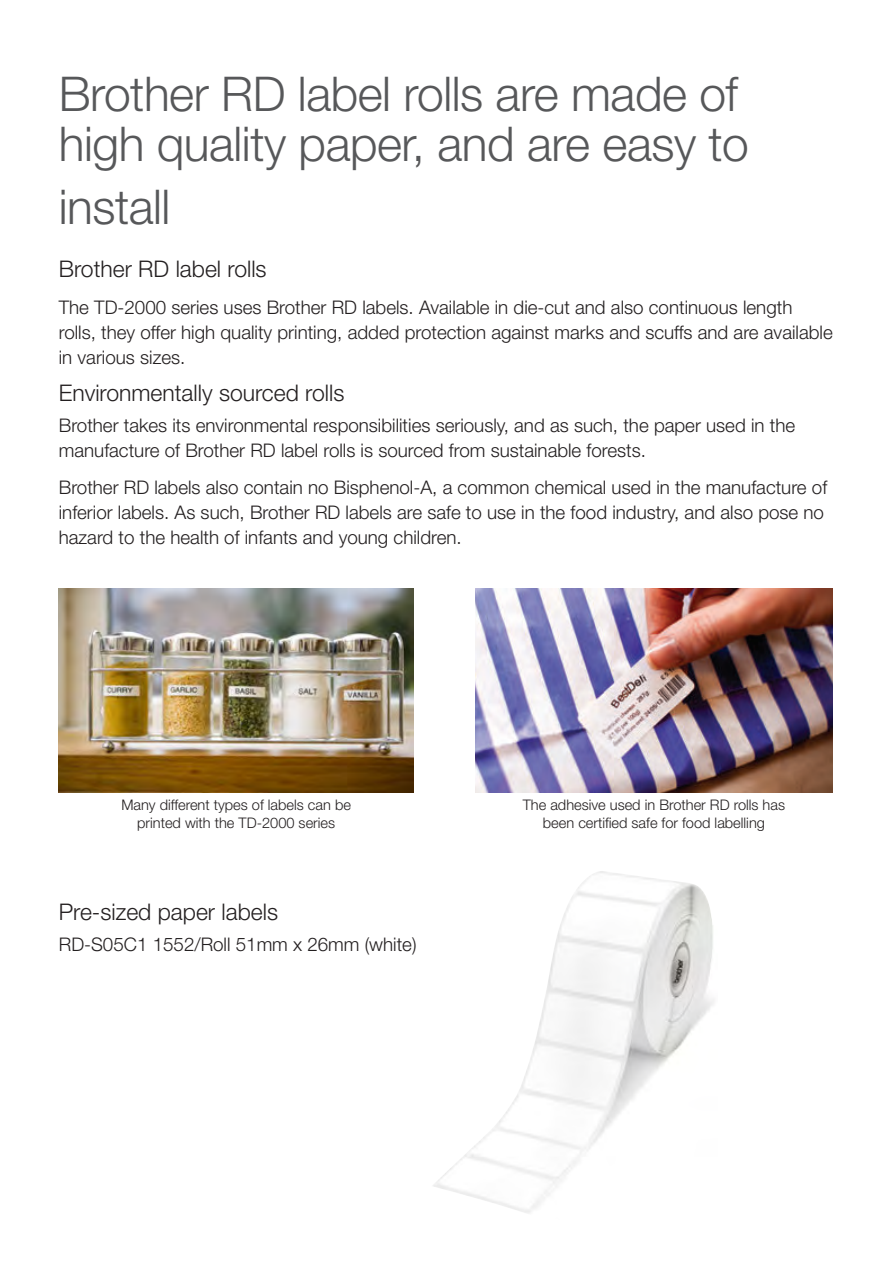
<style>
.page{position:relative;width:893px;height:1263px;background:#fff}
.page>*{position:absolute;margin:0;border:0;box-sizing:border-box;transform-origin:0 0}
.t1{font:300 48px/50.1px "Helvetica Neue LT Std";letter-spacing:-.01em;color:#57585a}
.t2{font:300 22.95px "Helvetica Neue LT Std";color:#231f20}
.t3{font:300 18.75px/25px "Helvetica Neue LT Std";color:#231f20}
.t4{font:300 14.55px/17.5px "Helvetica Neue LT Std";color:#231f20;text-align:center}
</style>
<div class="page">
<img style="left:59px;top:588px;width:354px;height:204px">
<img style="left:476px;top:588px;width:356px;height:204px">
<img style="left:433px;top:871px;width:281px;height:342px">
<h1 class="t1" style="left:59px;top:68px;width:692px">Brother RD label rolls are made of high quality paper, and are easy to</h1>
<h1 class="t1" style="left:59px;top:181px;width:113px">install</h1>
<p class="t2" style="left:59px;top:255px;width:209px">Brother RD label rolls</p>
<p class="t3" style="left:59px;top:295px;width:775px">The TD-2000 series uses Brother RD labels. Available in die-cut and also continuous length rolls, they offer high quality printing, added protection against marks and scuffs and are available in various sizes.</p>
<p class="t2" style="left:59px;top:379px;width:287px">Environmentally sourced rolls</p>
<p class="t3" style="left:59px;top:412px;width:738px">Brother takes its environmental responsibilities seriously, and as such, the paper used in the manufacture of Brother RD label rolls is sourced from sustainable forests.</p>
<p class="t3" style="left:59px;top:474px;width:770px">Brother RD labels also contain no Bisphenol-A, a common chemical used in the manufacture of inferior labels. As such, Brother RD labels are safe to use in the food industry, and also pose no hazard to the health of infants and young children.</p>
<p class="t4" style="left:121px;top:796px;width:231px">Many different types of labels can be printed with the TD-2000 series</p>
<p class="t2" style="left:59px;top:897px;width:221px">Pre-sized paper labels</p>
<p class="t3" style="left:59px;top:931px;width:359px">RD-S05C1 1552/Roll 51mm x 26mm (white)</p>
<p class="t4" style="left:523px;top:796px;width:264px">The adhesive used in Brother RD rolls has been certified safe for food labelling</p>
</div>
